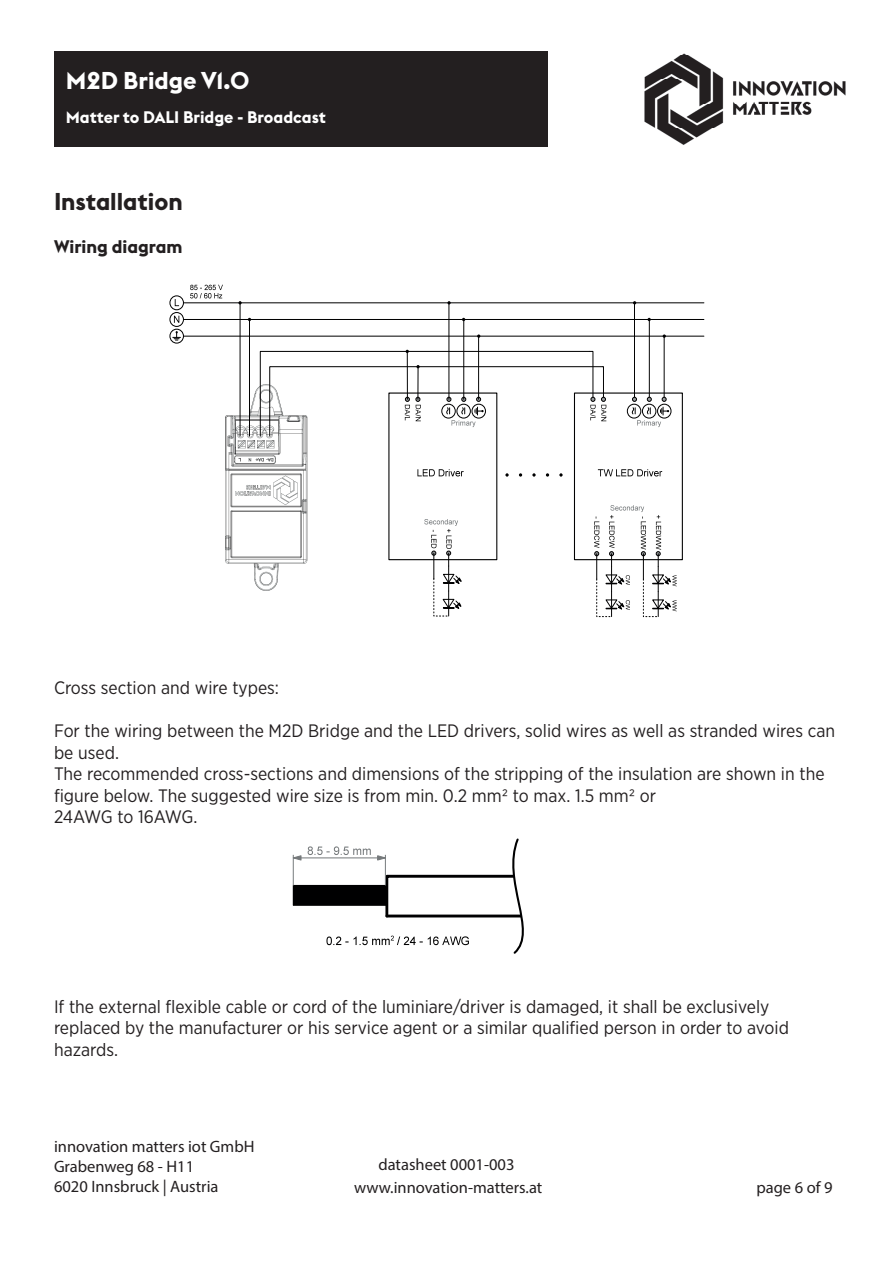
<style>
.page{position:relative;width:893px;height:1263px;background:#fff}
.page>*{position:absolute;margin:0;border:0;box-sizing:border-box;transform-origin:0 0}
.t1{font:700 24px "Euclid Flex";color:#fff}
.t2{font:700 24px "Euclid Flex";color:#231f20}
.t3{font:18px/21.6px "Gotham Narrow";color:#231f20}
.t4{font:700 18px "Euclid Flex";color:#231f20}
.t5{font:16.5px/19.8px "Myriad Pro";color:#231f20}
.t6{font:700 16.5px "Euclid Flex";color:#fff}
</style>
<div class="page">
<div style="left:54px;top:51px;width:493px;height:96px;background:#231f20"></div>
<img style="left:644px;top:53px;width:202px;height:92px">
<img style="left:225px;top:384px;width:83px;height:207px">
<hr style="left:183px;top:303px;width:521px;height:1px;background:#000001">
<hr style="left:183px;top:319px;width:521px;height:1px;background:#000001">
<hr style="left:183px;top:336px;width:521px;height:1px;background:#000001">
<div style="left:170px;top:296px;width:14px;height:14px;border:1px solid #000001;border-radius:50%"></div>
<div style="left:170px;top:312px;width:14px;height:15px;border:1px solid #000001;border-radius:50%"></div>
<div style="left:170px;top:329px;width:14px;height:14px;border:1px solid #000001;border-radius:50%"></div>
<svg style="left:174px;top:316px;width:5px;height:7px"></svg>
<svg style="left:173px;top:331px;width:7px;height:10px"></svg>
<svg style="left:417px;top:469px;width:47px;height:7px"></svg>
<hr style="left:449px;top:303px;width:1px;height:96px;background:#000001">
<hr style="left:463px;top:319px;width:1px;height:80px;background:#000001">
<hr style="left:478px;top:336px;width:1px;height:63px;background:#000001">
<hr style="left:634px;top:303px;width:1px;height:96px;background:#000001">
<hr style="left:649px;top:319px;width:1px;height:80px;background:#000001">
<hr style="left:664px;top:336px;width:1px;height:63px;background:#000001">
<hr style="left:240px;top:303px;width:1px;height:133px;background:#000001">
<hr style="left:249px;top:319px;width:1px;height:117px;background:#000001">
<svg style="left:190px;top:285px;width:33px;height:13px"></svg>
<svg style="left:505px;top:473px;width:4px;height:4px"></svg>
<svg style="left:519px;top:473px;width:3px;height:4px"></svg>
<svg style="left:532px;top:473px;width:4px;height:4px"></svg>
<svg style="left:546px;top:473px;width:3px;height:4px"></svg>
<div style="left:574px;top:392px;width:109px;height:168px;border:1px solid #000001"></div>
<svg style="left:598px;top:469px;width:64px;height:7px"></svg>
<div style="left:657px;top:404px;width:14px;height:14px;border:1px solid #000001;border-radius:50%"></div>
<div style="left:627px;top:404px;width:14px;height:14px;border:1px solid #000001;border-radius:50%"></div>
<svg style="left:631px;top:397px;width:38px;height:30px"></svg>
<svg style="left:260px;top:350px;width:346px;height:87px"></svg>
<svg style="left:559px;top:473px;width:4px;height:4px"></svg>
<svg style="left:594px;top:505px;width:83px;height:112px"></svg>
<svg style="left:424px;top:519px;width:38px;height:98px"></svg>
<div style="left:293px;top:885px;width:94px;height:20px;background:#000001"></div>
<hr style="left:293px;top:855px;width:1px;height:30px;background:#75797b">
<hr style="left:293px;top:858px;width:92px;height:1px;background:#75797b">
<svg style="left:293px;top:855px;width:8px;height:5px"></svg>
<svg style="left:308px;top:838px;width:216px;height:116px"></svg>
<h1 class="t1" style="left:66px;top:67px;width:185px">M2D Bridge V1.0</h1>
<p class="t6" style="left:66px;top:107px;width:262px">Matter to DALI Bridge - Broadcast</p>
<h1 class="t2" style="left:54px;top:187px;width:130px">Installation</h1>
<p class="t4" style="left:54px;top:236px;width:130px">Wiring diagram</p>
<p class="t3" style="left:54px;top:676px;width:227px">Cross section and wire types:</p>
<p class="t3" style="left:54px;top:719px;width:783px">For the wiring between the M2D Bridge and the LED drivers, solid wires as well as stranded wires can be used.<br>The recommended cross-sections and dimensions of the stripping of the insulation are shown in the figure below. The suggested wire size is from min. 0.2 mm2 to max. 1.5 mm2 or<br>24AWG to 16AWG.</p>
<p class="t3" style="left:54px;top:995px;width:736px">If the external flexible cable or cord of the luminiare/driver is damaged, it shall be exclusively replaced by the manufacturer or his service agent or a similar qualified person in order to avoid hazards.</p>
<p class="t5" style="left:54px;top:1136px;width:202px">innovation matters iot GmbH<br>Grabenweg 68 - H11<br>6020 Innsbruck | Austria</p>
<p class="t5" style="left:378px;top:1154px;width:138px">datasheet 0001-003</p>
<p class="t5" style="left:354px;top:1177px;width:190px">www.innovation-matters.at</p>
<p class="t5" style="left:756px;top:1177px;width:78px">page 6 of 9</p>
</div>
